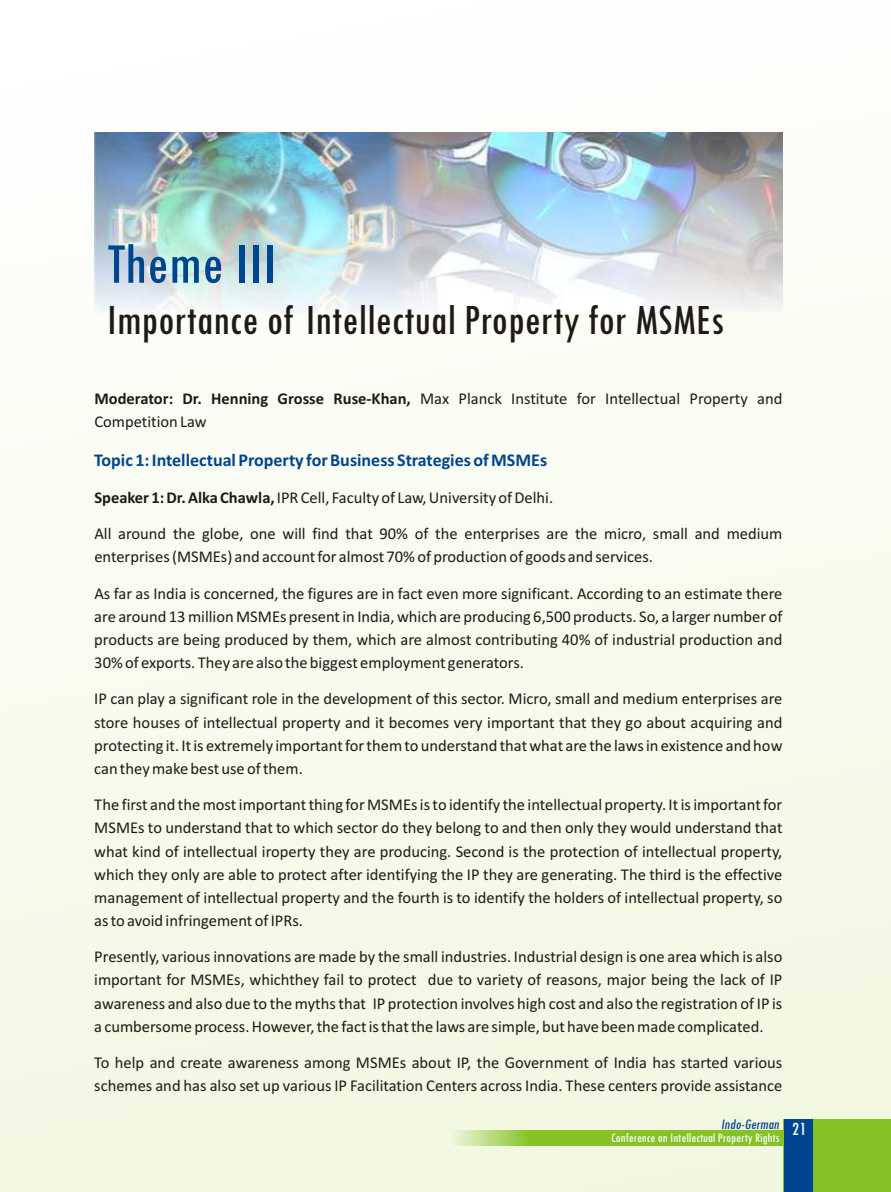
<style>
.page{position:relative;width:891px;height:1192px;background:#fff}
.page>*{position:absolute;margin:0;border:0;box-sizing:border-box;transform-origin:0 0}
.t1{font:condensed 60px "Tw Cen";color:#00458f}
.t2{font:condensed 45px "Tw Cen";color:#1f1a17}
.t3{font:700 18px "Calibri";color:#00458f}
.t4{font:16.5px/23.1px "Calibri";color:#1f1a17}
.t5{font:italic condensed 15.15px "Tw Cen";color:#00458f}
.t6{font:condensed 13.5px "Tw Cen";color:#fff}
.s1{font-weight:700}
</style>
<div class="page">
<div style="left:0;top:0;width:890px;height:1191px;background:linear-gradient(to bottom,#fefefd,#f2f8e1)"></div>
<div style="left:783px;top:1118px;width:107px;height:73px;background:#85c226"></div>
<div style="left:783px;top:1118px;width:29px;height:73px;background:#00458f"></div>
<img style="left:449px;top:1129px;width:334px;height:16px">
<img style="left:94px;top:133px;width:688px;height:180px">
<h1 class="t1" style="left:106px;top:243px;width:171px">Theme III</h1>
<h2 class="t2" style="left:106px;top:305px;width:619px">Importance of Intellectual Property for MSMEs</h2>
<p class="t4" style="left:94px;top:388px;width:689px"><span class="s1">Moderator: Dr. Henning Grosse Ruse-Khan,</span> Max Planck Institute for Intellectual Property and<br>Competition Law</p>
<p class="t3" style="left:94px;top:452px;width:454px">Topic 1: Intellectual Property for Business Strategies of MSMEs</p>
<p class="t4" style="left:94px;top:480px;width:689px;line-height:36.3px"><span class="s1">Speaker 1: Dr. Alka Chawla,</span>IPR Cell, Faculty of Law, University of Delhi.<br>All around the globe, one will find that 90% of the enterprises are the micro, small and medium</p>
<p class="t4" style="left:94px;top:540px;width:689px;line-height:36.3px">enterprises (MSMEs) and account for almost 70% of production of goods and services.<br>As far as India is concerned, the figures are in fact even more significant. According to an estimate there</p>
<p class="t4" style="left:94px;top:606px;width:689px;text-align:justify">are around 13 million MSMEs present in India, which are producing 6,500 products. So, a larger number of products are being produced by them, which are almost contributing 40% of industrial production and 30% of exports. They are also the biggest employment generators.</p>
<p class="t4" style="left:94px;top:688px;width:689px;text-align:justify">IP can play a significant role in the development of this sector. Micro, small and medium enterprises are store houses of intellectual property and it becomes very important that they go about acquiring and protecting it. It is extremely important for them to understand that what are the laws in existence and how can they make best use of them.</p>
<p class="t4" style="left:94px;top:794px;width:689px;text-align:justify">The first and the most important thing for MSMEs is to identify the intellectual property. It is important for MSMEs to understand that to which sector do they belong to and then only they would understand that what kind of intellectual iroperty they are producing. Second is the protection of intellectual property, which they only are able to protect after identifying the IP they are generating. The third is the effective management of intellectual property and the fourth is to identify the holders of intellectual property, so as to avoid infringement of IPRs.</p>
<p class="t4" style="left:94px;top:946px;width:689px;text-align:justify">Presently, various innovations are made by the small industries. Industrial design is one area which is also important for MSMEs, whichthey fail to protect due to variety of reasons, major being the lack of IP awareness and also due to the myths that IP protection involves high cost and also the registration of IP is a cumbersome process. However, the fact is that the laws are simple, but have been made complicated.</p>
<p class="t4" style="left:94px;top:1052px;width:689px">To help and create awareness among MSMEs about IP, the Government of India has started various schemes and has also set up various IP Facilitation Centers across India. These centers provide assistance</p>
<p class="t5" style="left:720px;top:1118px;width:62px">Indo-German</p>
<p class="t6" style="left:610px;top:1133px;width:197px">Conference on Intellectual Property Rights <sup>21</sup></p>
</div>
